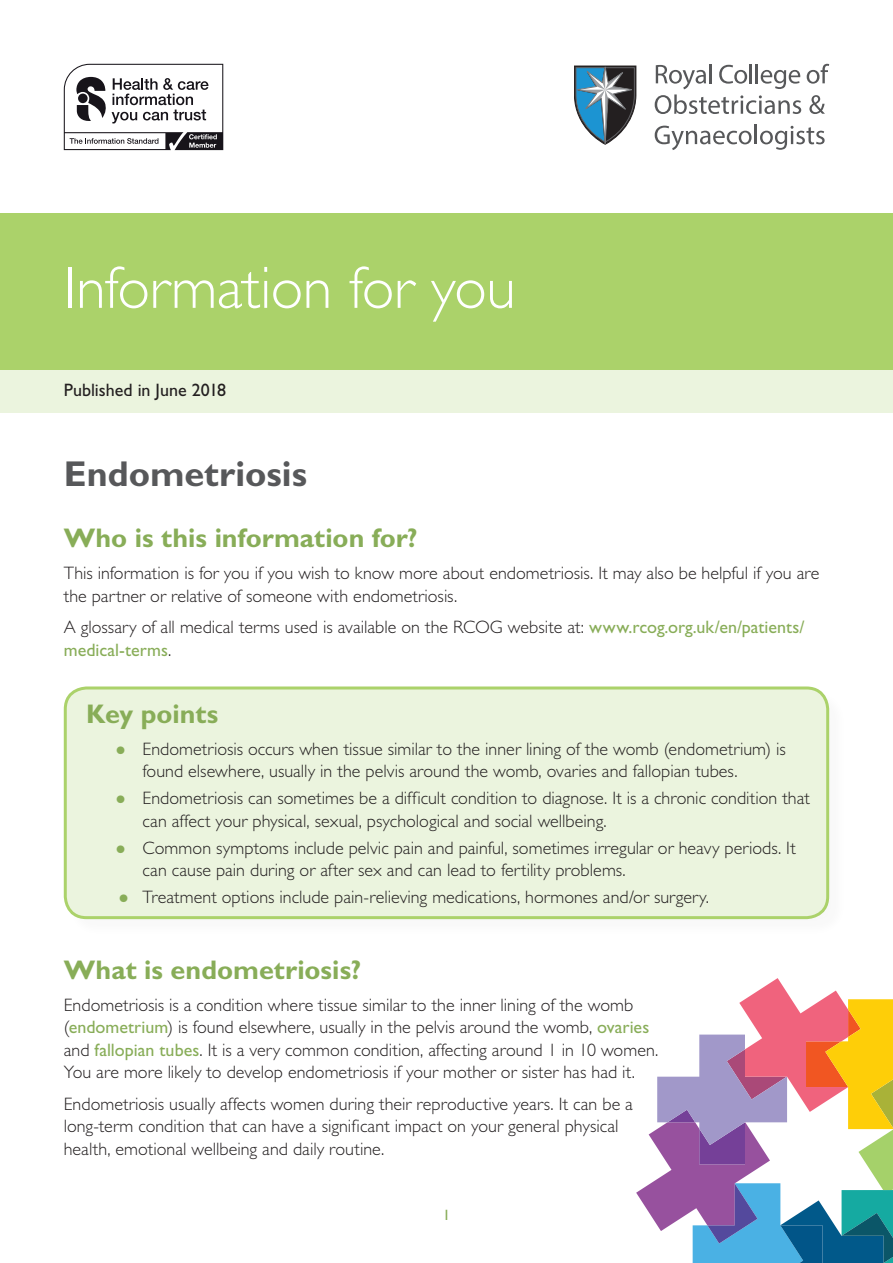
<style>
.page{position:relative;width:893px;height:1263px;background:#fff}
.page>*{position:absolute;margin:0;border:0;box-sizing:border-box;transform-origin:0 0}
.t1{font:300 60px "Gill Sans";letter-spacing:-.01em;color:#fff}
.PI_title{font:700 36px "Gill Sans";color:#57585a}
.PI_A_head{font:700 27px "Gill Sans";color:#88ad58}
.PI_body_text{font:300 18px/22.5px "Gill Sans";color:#231f20}
.PI_review_date{font:18px "Gill Sans";color:#231f20}
.t2{font:15px "Gill Sans";color:#88ad58}
.s1{font-weight:400;color:#88ad58}
.s2{font-size:31.5px;color:#88ad58}
</style>
<div class="page">
<svg style="left:64px;top:64px;width:159px;height:86px"></svg>
<svg style="left:807px;top:64px;width:22px;height:20px"></svg>
<svg style="left:655px;top:64px;width:146px;height:50px"></svg>
<svg style="left:809px;top:95px;width:16px;height:19px"></svg>
<svg style="left:655px;top:125px;width:170px;height:25px"></svg>
<svg style="left:574px;top:65px;width:63px;height:80px"></svg>
<div style="left:0;top:213px;width:893px;height:157px;background:#abd26a"></div>
<div style="left:0;top:370px;width:893px;height:42px;background:#ebf4de"></div>
<svg style="left:636px;top:978px;width:257px;height:285px"></svg>
<div style="left:66px;top:689px;width:782px;height:249px;background:#fbfbfb"></div>
<div style="left:65px;top:688px;width:763px;height:230px;background:#ebf4de;border-radius:21px"></div>
<div style="left:64px;top:686px;width:765px;height:233px;border:3px solid #abd26a;border-radius:21px"></div>
<h1 class="t1" style="left:64px;top:254px;width:453px">Information for you</h1>
<p class="PI_review_date" style="left:64px;top:379px;width:164px">Published in June 2018</p>
<p class="PI_title" style="left:64px;top:452px;width:245px">Endometriosis</p>
<p class="PI_A_head" style="left:64px;top:522px;width:355px">Who is this information for?</p>
<p class="PI_body_text" style="left:64px;top:562px;width:757px">This information is for you if you wish to know more about endometriosis. It may also be helpful if you are the partner or relative of someone with endometriosis.</p>
<p class="PI_body_text" style="left:64px;top:616px;width:742px">A glossary of all medical terms used is available on the RCOG website at: <span class="s1">www.rcog.org.uk/en/patients/ medical-terms</span>.</p>
<h3 class="PI_A_head" style="left:86px;top:698px;width:133px">Key points</h3>
<p class="PI_body_text" style="left:143px;top:737px;width:645px;text-indent:-30px"><span class="s2">•</span> Endometriosis occurs when tissue similar to the inner lining of the womb (endometrium) is found elsewhere, usually in the pelvis around the womb, ovaries and fallopian tubes.</p>
<p class="PI_body_text" style="left:143px;top:787px;width:669px;text-indent:-30px"><span class="s2">•</span> Endometriosis can sometimes be a difficult condition to diagnose. It is a chronic condition that can affect your physical, sexual, psychological and social wellbeing.</p>
<p class="PI_body_text" style="left:143px;top:836px;width:655px;text-indent:-30px"><span class="s2">•</span> Common symptoms include pelvic pain and painful, sometimes irregular or heavy periods. It can cause pain during or after sex and can lead to fertility problems.</p>
<p class="PI_body_text" style="left:116px;top:886px;width:595px"><span class="s2">•</span> Treatment options include pain-relieving medications, hormones and/or surgery.</p>
<p class="PI_A_head" style="left:64px;top:954px;width:299px">What is endometriosis?</p>
<p class="PI_body_text" style="left:64px;top:993px;width:596px">Endometriosis is a condition where tissue similar to the inner lining of the womb (<span class="s1">endometrium</span>) is found elsewhere, usually in the pelvis around the womb, <span class="s1">ovaries </span>and <span class="s1">fallopian tubes</span>. It is a very common condition, affecting around 1 in 10 women.<br>You are more likely to develop endometriosis if your mother or sister has had it.</p>
<p class="PI_body_text" style="left:64px;top:1092px;width:571px">Endometriosis usually affects women during their reproductive years. It can be a long-term condition that can have a significant impact on your general physical health, emotional wellbeing and daily routine.</p>
<p class="t2" style="left:443px;top:1207px;width:9px">1</p>
</div>
